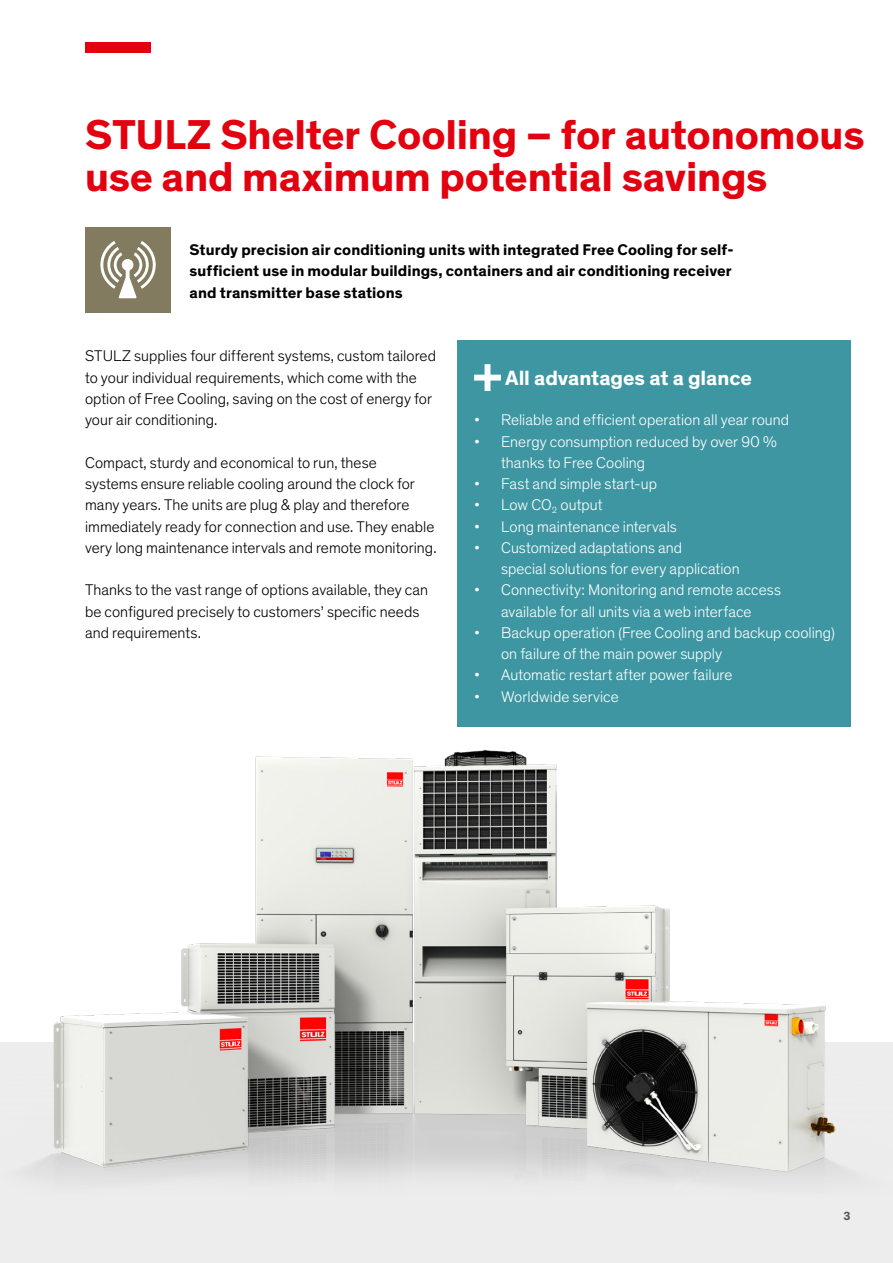
<style>
.page{position:relative;width:893px;height:1263px;background:#fff}
.page>*{position:absolute;margin:0;border:0;box-sizing:border-box;transform-origin:0 0}
.t1{font:700 42.45px/42.5px "Theinhardt";letter-spacing:-.005em;color:#e3000f}
.t2{font:700 21px "Theinhardt";color:#fff}
.t3{font:300 15.75px/21.3px "Theinhardt";letter-spacing:.005em;color:#000}
.t4{font:300 15.75px/21.3px "Theinhardt";letter-spacing:.005em;color:#fff}
.t5{font:700 15.75px/21.3px "Theinhardt";letter-spacing:.005em;color:#000;text-align:justify}
.t6{font:700 12px "Theinhardt";color:#565656}
</style>
<div class="page">
<div style="left:85px;top:43px;width:66px;height:10px;background:#e3000f"></div>
<div style="left:0;top:1042px;width:893px;height:221px;background:#ededed"></div>
<img style="left:29px;top:718px;width:822px;height:463px">
<div style="left:457px;top:340px;width:393px;height:387px;background:#3d96a1"></div>
<svg style="left:474px;top:364px;width:27px;height:27px"></svg>
<div style="left:85px;top:227px;width:85px;height:85px;background:#837b60"></div>
<svg style="left:100px;top:241px;width:56px;height:57px"></svg>
<h1 class="t1" style="left:85px;top:114px;width:781px">STULZ Shelter Cooling – for autonomous use and maximum potential savings</h1>
<p class="t5" style="left:190px;top:240px;width:546px">Sturdy precision air conditioning units with integrated Free Cooling for self&shy;sufficient use in modular buildings, containers and air conditioning receiver and transmitter base stations</p>
<p class="t3" style="left:85px;top:346px;width:352px">STULZ supplies four different systems, custom tailored to your individual requirements, which come with the option of Free Cooling, saving on the cost of energy for your air conditioning.</p>
<p class="t3" style="left:85px;top:452px;width:353px">Compact, sturdy and economical to run, these<br>systems ensure reliable cooling around the clock for many years. The units are plug &amp; play and therefore immediately ready for connection and use. They enable very long maintenance intervals and remote monitoring.</p>
<p class="t3" style="left:85px;top:580px;width:345px">Thanks to the vast range of options available, they can be configured precisely to customers’ specific needs and requirements.</p>
<h2 class="t2" style="left:505px;top:365px;width:248px">All advantages at a glance</h2>
<p class="t4" style="left:474px;top:410px;width:317px">• Reliable and efficient operation all year round</p>
<p class="t4" style="left:501px;top:431px;width:277px;text-indent:-27px">• Energy consumption reduced by over 90 % thanks to Free Cooling</p>
<p class="t4" style="left:474px;top:473px;width:184px">• Fast and simple start-up</p>
<p class="t4" style="left:474px;top:495px;width:130px">• Low CO<sub>2</sub> output</p>
<p class="t4" style="left:474px;top:516px;width:204px">• Long maintenance intervals</p>
<p class="t4" style="left:501px;top:537px;width:240px;text-indent:-27px">• Customized adaptations and<br>special solutions for every application</p>
<p class="t4" style="left:474px;top:580px;width:308px;text-align:center">• Connectivity: Monitoring and remote access available for all units via a web interface</p>
<p class="t4" style="left:501px;top:622px;width:335px;text-indent:-27px">• Backup operation (Free Cooling and backup cooling) on failure of the main power supply</p>
<p class="t4" style="left:474px;top:665px;width:260px">• Automatic restart after power failure</p>
<p class="t4" style="left:474px;top:686px;width:146px">• Worldwide service</p>
<p class="t6" style="left:843px;top:1209px;width:9px">3</p>
</div>
